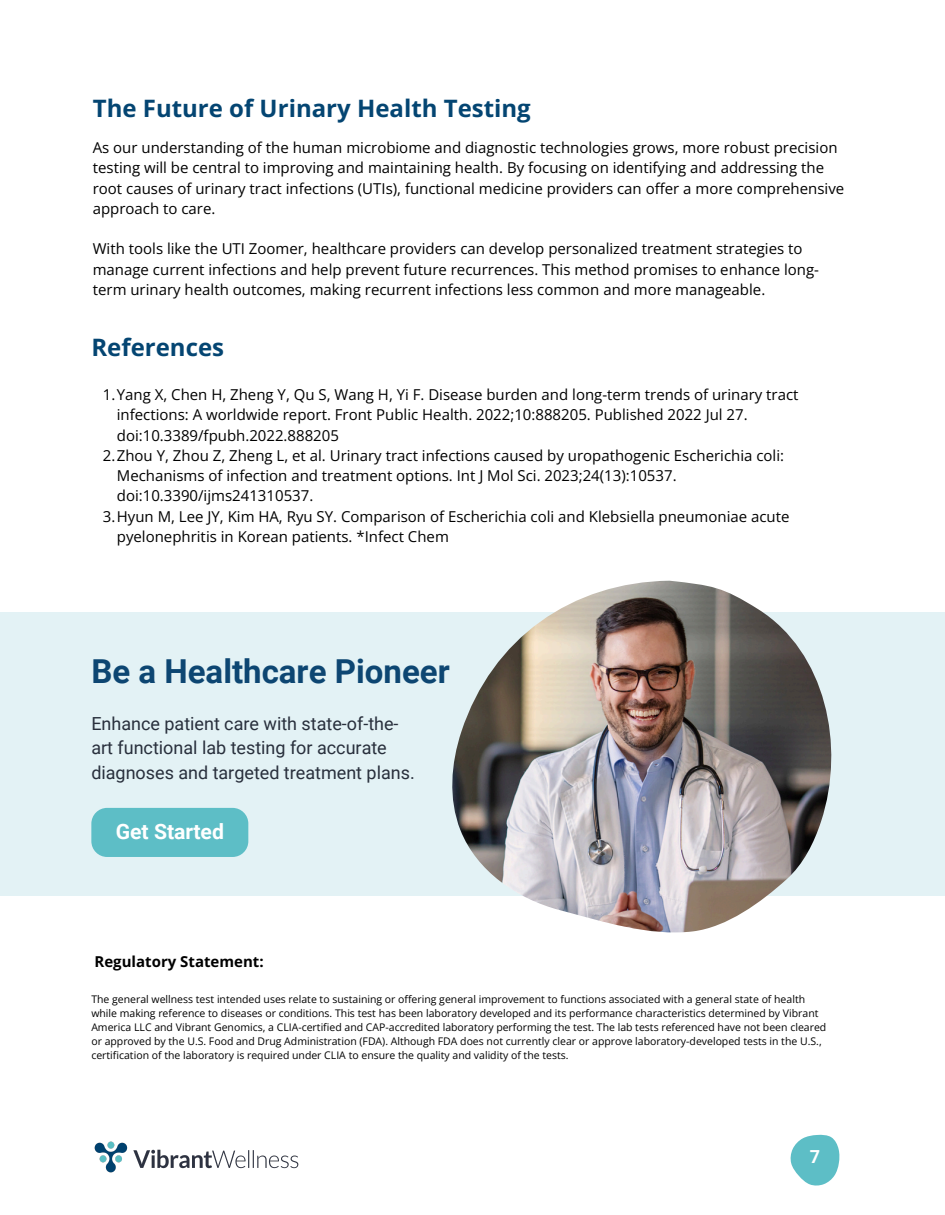
<style>
.page{position:relative;width:945px;height:1215px;background:#fff}
.page>*{position:absolute;margin:0;border:0;box-sizing:border-box;transform-origin:0 0}
.t1{font:700 33px "Roboto";color:#0d4672}
.t2{font:700 24px "Open Sans";color:#044572}
.t3{font:700 21.3px "Roboto";color:#fff}
.t4{font:18px/24.8px "Roboto";color:#282f3c}
.t5{font:700 18px "Roboto";color:#fff}
.t6{font:15px/20.2px "Open Sans";color:#000}
.t7{font:700 15px "Open Sans";color:#000}
.t8{font:10.5px/14px "Open Sans";color:#000}
</style>
<div class="page">
<img style="left:94px;top:1142px;width:204px;height:30px">
<svg style="left:790px;top:1135px;width:49px;height:51px"></svg>
<div style="left:0;top:612px;width:945px;height:284px;background:#e3f2f5"></div>
<img style="left:452px;top:581px;width:380px;height:352px">
<div style="left:91px;top:808px;width:157px;height:49px;background:#5dbec6;border-radius:16px"></div>
<h2 class="t2" style="left:93px;top:91px;width:440px">The Future of Urinary Health Testing</h2>
<h6 class="t6" style="left:93px;top:137px;width:753px">As our understanding of the human microbiome and diagnostic technologies grows, more robust precision testing will be central to improving and maintaining health. By focusing on identifying and addressing the root causes of urinary tract infections (UTIs), functional medicine providers can offer a more comprehensive approach to care.</h6>
<h6 class="t6" style="left:93px;top:238px;width:728px">With tools like the UTI Zoomer, healthcare providers can develop personalized treatment strategies to manage current infections and help prevent future recurrences. This method promises to enhance long&shy;term urinary health outcomes, making recurrent infections less common and more manageable.</h6>
<h5 class="t2" style="left:91px;top:330px;width:134px">References</h5>
<p class="t6" style="left:117px;top:384px;width:683px;text-indent:-14px">1.Yang X, Chen H, Zheng Y, Qu S, Wang H, Yi F. Disease burden and long-term trends of urinary tract infections: A worldwide report. Front Public Health. 2022;10:888205. Published 2022 Jul 27. doi:10.3389/fpubh.2022.888205</p>
<p class="t6" style="left:117px;top:445px;width:669px;text-indent:-14px">2.Zhou Y, Zhou Z, Zheng L, et al. Urinary tract infections caused by uropathogenic Escherichia coli:<br>Mechanisms of infection and treatment options. Int J Mol Sci. 2023;24(13):10537. doi:10.3390/ijms241310537.</p>
<p class="t6" style="left:117px;top:506px;width:674px;text-indent:-14px">3.Hyun M, Lee JY, Kim HA, Ryu SY. Comparison of Escherichia coli and Klebsiella pneumoniae acute pyelonephritis in Korean patients. *Infect Chem</p>
<p class="t1" style="left:91px;top:652px;width:360px">Be a Healthcare Pioneer</p>
<h4 class="t4" style="left:91px;top:711px;width:325px">Enhance patient care with state-of-the&shy;art functional lab testing for accurate diagnoses and targeted treatment plans.</h4>
<h3 class="t3" style="left:116px;top:819px;width:110px">Get Started</h3>
<p class="t7" style="left:94px;top:951px;width:171px">Regulatory Statement:</p>
<h1 class="t8" style="left:91px;top:992px;width:736px">The general wellness test intended uses relate to sustaining or offering general improvement to functions associated with a general state of health while making reference to diseases or conditions. This test has been laboratory developed and its performance characteristics determined by Vibrant America LLC and Vibrant Genomics, a CLIA-certified and CAP-accredited laboratory performing the test. The lab tests referenced have not been cleared or approved by the U.S. Food and Drug Administration (FDA). Although FDA does not currently clear or approve laboratory-developed tests in the U.S., certification of the laboratory is required under CLIA to ensure the quality and validity of the tests.</h1>
<p class="t5" style="left:810px;top:1146px;width:12px">7</p>
</div>
